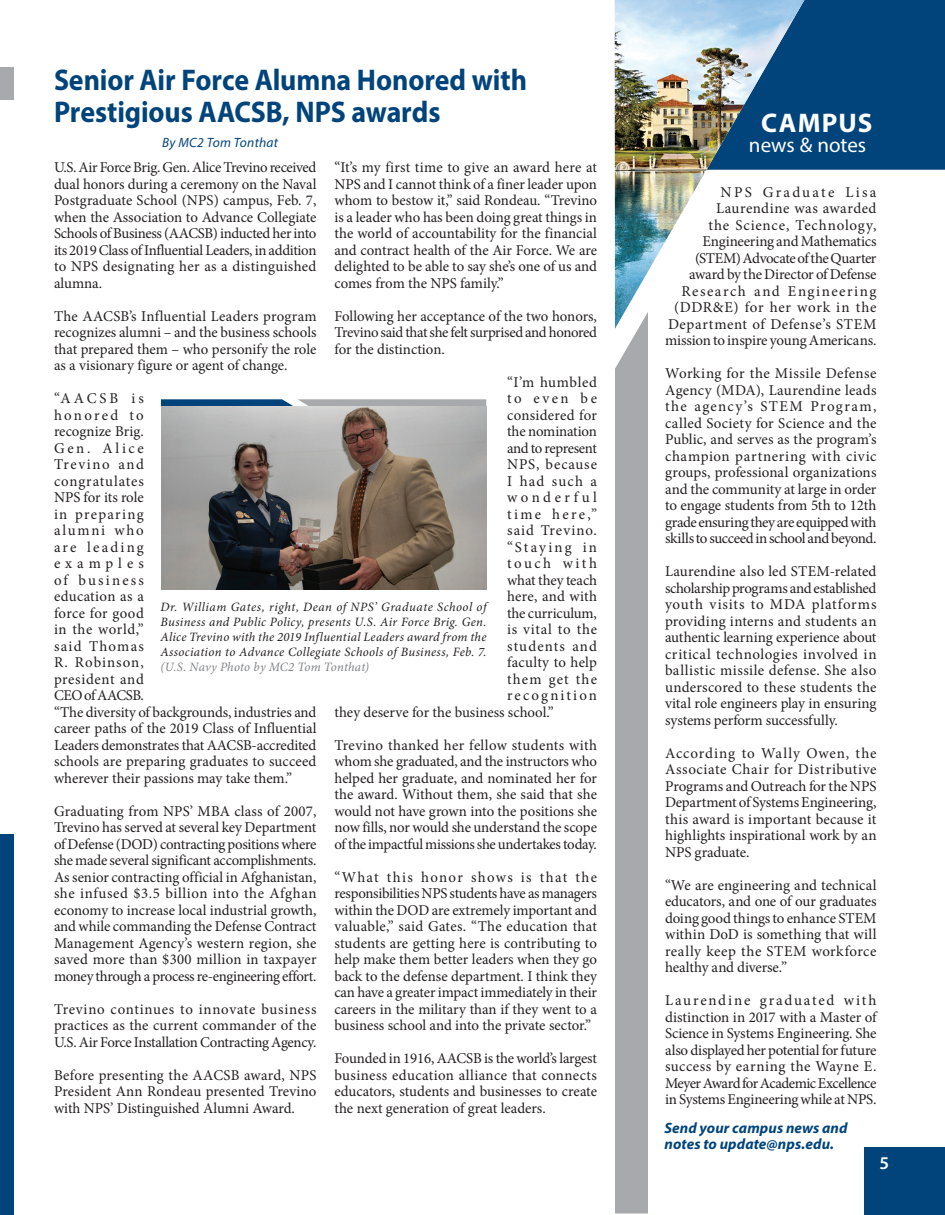
<style>
.page{position:relative;width:945px;height:1215px;background:#fff}
.page>*{position:absolute;margin:0;border:0;box-sizing:border-box;transform-origin:0 0}
.t1{font:700 30px/31.5px "Myriad Pro";letter-spacing:-.005em;color:#00447b;scale:.93 1}
.t2{font:700 27px "Myriad Pro";letter-spacing:.045em;color:#fff}
.t3{font:21px "Myriad Pro";color:#fff}
.t4{font:600 18px "Myriad Pro";color:#fff}
.t5{font:15px/16.5px "Minion Pro";color:#231f20;text-align:justify}
.t6{font:15px/16.5px "Minion Pro";letter-spacing:.02em;color:#231f20;text-align:right}
.t7{font:italic 700 15px/16.5px "Myriad Pro";letter-spacing:.005em;color:#00447b}
.t8{font:15px "Minion Pro";letter-spacing:.075em;color:#231f20}
.t9{font:15px "Minion Pro";letter-spacing:-.03em;color:#231f20}
.t10{font:15px "Minion Pro";letter-spacing:.07em;color:#231f20}
.t11{font:15px "Minion Pro";letter-spacing:.05em;color:#231f20}
.t12{font:15px "Minion Pro";letter-spacing:.04em;color:#231f20}
.t13{font:15px "Minion Pro";letter-spacing:.06em;color:#231f20}
.t14{font:15px "Minion Pro";letter-spacing:.145em;color:#231f20}
.t15{font:15px "Minion Pro";letter-spacing:.155em;color:#231f20}
.t16{font:15px "Minion Pro";letter-spacing:.15em;color:#231f20}
.t17{font:15px "Minion Pro";letter-spacing:.24em;color:#231f20}
.t18{font:15px "Minion Pro";letter-spacing:.165em;color:#231f20}
.t19{font:italic 13.5px "Myriad Pro";letter-spacing:.02em;color:#00447b}
.t20{font:italic 12.75px/15px "Minion Pro";letter-spacing:.025em;color:#231f20;text-align:justify}
.t21{font:italic 12.75px "Minion Pro";letter-spacing:.015em;color:#808285}
</style>
<div class="page">
<div style="left:804px;top:0;width:141px;height:170px;background:#00447b"></div>
<div style="left:0;top:834px;width:14px;height:381px;background:#00447b"></div>
<div style="left:0;top:68px;width:14px;height:32px;background:#a8a9ad"></div>
<div style="left:615px;top:329px;width:33px;height:885px;background:#a8a9ad"></div>
<img style="left:615px;top:0;width:189px;height:329px">
<svg style="left:161px;top:399px;width:325px;height:7px;background:#718ba1"></svg>
<img style="left:161px;top:406px;width:325px;height:183px">
<div style="left:864px;top:1148px;width:81px;height:67px;background:#00447b"></div>
<h1 class="t1" style="left:54px;top:63px;width:510px">Senior Air Force Alumna Honored with<br>Prestigious AACSB, NPS awards</h1>
<p class="t19" style="left:162px;top:134px;width:118px">By MC2 Tom Tonthat</p>
<p class="t5" style="left:54px;top:159px;width:264px">U.S. Air Force Brig. Gen. Alice Trevino received dual honors during a ceremony on the Naval Postgraduate School (NPS) campus, Feb. 7, when the Association to Advance Collegiate Schools of Business (AACSB) inducted her into its 2019 Class of Influential Leaders, in addition to NPS designating her as a distinguished alumna.</p>
<p class="t5" style="left:54px;top:308px;width:264px">The AACSB’s Influential Leaders program recognizes alumni – and the business schools that prepared them – who personify the role as a visionary figure or agent of change.</p>
<p class="t5" style="left:54px;top:390px;width:264px;text-align:left">“AACSB is<br>honored to<br>recognize Brig.<br>Gen. Alice<br>Trevino and<br>congratulates<br>NPS for its role<br>in preparing<br>alumni who<br>are leading<br>examples<br>of business<br>education as a<br>force for good<br>in the world,”<br>said Thomas<br>R. Robinson,<br>president and<br>CEO of AACSB.<br>“The diversity of backgrounds, industries and career paths of the 2019 Class of Influential<br>Leaders demonstrates that AACSB-accredited schools are preparing graduates to succeed wherever their passions may take them.”</p>
<p class="t5" style="left:54px;top:803px;width:264px">Graduating from NPS’ MBA class of 2007, Trevino has served at several key Department of Defense (DOD) contracting positions where she made several significant accomplishments.<br>As senior contracting official in Afghanistan, she infused $3.5 billion into the Afghan economy to increase local industrial growth, and while commanding the Defense Contract Management Agency’s western region, she saved more than $300 million in taxpayer money through a process re-engineering effort.</p>
<p class="t5" style="left:54px;top:1001px;width:264px">Trevino continues to innovate business practices as the current commander of the U.S. Air Force Installation Contracting Agency.</p>
<p class="t5" style="left:54px;top:1067px;width:264px">Before presenting the AACSB award, NPS President Ann Rondeau presented Trevino with NPS’ Distinguished Alumni Award.</p>
<p class="t5" style="left:335px;top:159px;width:264px">“It’s my first time to give an award here at NPS and I cannot think of a finer leader upon whom to bestow it,” said Rondeau. “Trevino is a leader who has been doing great things in the world of accountability for the financial and contract health of the Air Force. We are delighted to be able to say she’s one of us and comes from the NPS family.”</p>
<p class="t5" style="left:335px;top:308px;width:264px">Following her acceptance of the two honors, Trevino said that she felt surprised and honored for the distinction.</p>
<p class="t12" style="left:507px;top:372px;width:91px">“I’m humbled</p>
<p class="t5" style="left:507px;top:390px;width:91px">to even be</p>
<p class="t6" style="left:507px;top:407px;width:91px">considered for</p>
<p class="t5" style="left:507px;top:423px;width:91px">the nomination</p>
<p class="t9" style="left:507px;top:438px;width:91px">and to represent</p>
<p class="t13" style="left:507px;top:454px;width:91px">NPS, because</p>
<p class="t5" style="left:507px;top:473px;width:91px">I had such a</p>
<p class="t17" style="left:507px;top:487px;width:91px">wonderful</p>
<p class="t15" style="left:507px;top:504px;width:91px">time here,”</p>
<p class="t10" style="left:507px;top:520px;width:91px">said Trevino.</p>
<p class="t16" style="left:507px;top:537px;width:91px">“Staying in</p>
<p class="t18" style="left:507px;top:553px;width:91px">touch with</p>
<p class="t5" style="left:507px;top:572px;width:91px">what they teach</p>
<p class="t5" style="left:507px;top:588px;width:91px">here, and with</p>
<p class="t5" style="left:507px;top:605px;width:91px">the curriculum,</p>
<p class="t11" style="left:507px;top:619px;width:91px">is vital to the</p>
<p class="t8" style="left:507px;top:636px;width:91px">students and</p>
<p class="t5" style="left:507px;top:654px;width:91px">faculty to help</p>
<p class="t8" style="left:507px;top:669px;width:91px">them get the</p>
<p class="t14" style="left:507px;top:685px;width:91px">recognition</p>
<p class="t5" style="left:335px;top:704px;width:221px">they deserve for the business school.”</p>
<p class="t5" style="left:335px;top:737px;width:264px">Trevino thanked her fellow students with whom she graduated, and the instructors who helped her graduate, and nominated her for the award. Without them, she said that she would not have grown into the positions she now fills, nor would she understand the scope of the impactful missions she undertakes today.</p>
<p class="t5" style="left:335px;top:869px;width:264px">“What this honor shows is that the responsibilities NPS students have as managers within the DOD are extremely important and valuable,” said Gates. “The education that students are getting here is contributing to help make them better leaders when they go back to the defense department. I think they can have a greater impact immediately in their careers in the military than if they went to a business school and into the private sector.”</p>
<p class="t5" style="left:335px;top:1050px;width:264px">Founded in 1916, AACSB is the world’s largest business education alliance that connects educators, students and businesses to create the next generation of great leaders.</p>
<p class="t20" style="left:160px;top:600px;width:328px">Dr. William Gates, right, Dean of NPS’ Graduate School of Business and Public Policy, presents U.S. Air Force Brig. Gen.<br>Alice Trevino with the 2019 Influential Leaders award from the Association to Advance Collegiate Schools of Business, Feb. 7.</p>
<p class="t21" style="left:160px;top:659px;width:210px">(U.S. Navy Photo by MC2 Tom Tonthat)</p>
<h2 class="t2" style="left:761px;top:106px;width:113px">CAMPUS</h2>
<h3 class="t3" style="left:749px;top:132px;width:119px">news &amp; notes</h3>
<p class="t6" style="left:665px;top:184px;width:213px">NPS Graduate Lisa<br>Laurendine was awarded<br>the Science, Technology,<br>Engineering and Mathematics (STEM) Advocate of the Quarter award by the Director of Defense<br>Research and Engineering (DDR&amp;E) for her work in the<br>Department of Defense’s STEM mission to inspire young Americans.</p>
<p class="t5" style="left:665px;top:365px;width:213px">Working for the Missile Defense Agency (MDA), Laurendine leads the agency’s STEM Program, called Society for Science and the Public, and serves as the program’s champion partnering with civic groups, professional organizations and the community at large in order to engage students from 5th to 12th grade ensuring they are equipped with skills to succeed in school and beyond.</p>
<p class="t5" style="left:665px;top:563px;width:213px">Laurendine also led STEM-related scholarship programs and established youth visits to MDA platforms providing interns and students an authentic learning experience about critical technologies involved in ballistic missile defense. She also underscored to these students the vital role engineers play in ensuring systems perform successfully.</p>
<p class="t5" style="left:665px;top:745px;width:213px">According to Wally Owen, the Associate Chair for Distributive Programs and Outreach for the NPS Department of Systems Engineering, this award is important because it highlights inspirational work by an NPS graduate.</p>
<p class="t5" style="left:665px;top:877px;width:213px">“We are engineering and technical educators, and one of our graduates doing good things to enhance STEM within DoD is something that will really keep the STEM workforce healthy and diverse.”</p>
<p class="t5" style="left:665px;top:992px;width:213px">Laurendine graduated with distinction in 2017 with a Master of Science in Systems Engineering. She also displayed her potential for future success by earning the Wayne E.<br>Meyer Award for Academic Excellence in Systems Engineering while at NPS.</p>
<p class="t7" style="left:664px;top:1119px;width:185px">Send your campus news and notes to update@nps.edu.</p>
<p class="t4" style="left:879px;top:1151px;width:11px">5</p>
</div>
